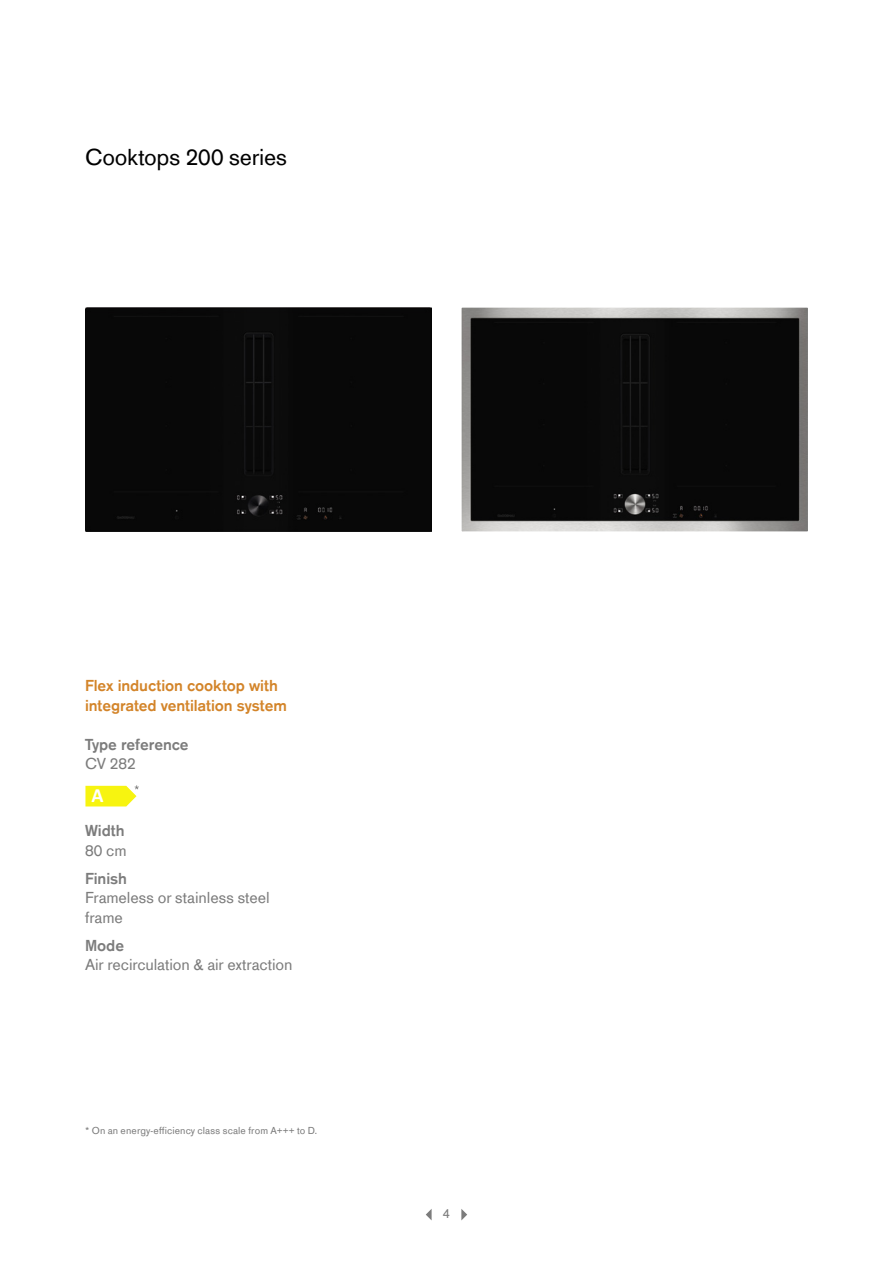
<style>
.page{position:relative;width:893px;height:1263px;background:#fff}
.page>*{position:absolute;margin:0;border:0;box-sizing:border-box;transform-origin:0 0}
.t1{font:24px "Gaggenau";letter-spacing:-.01em;color:#000}
.t2{font:700 19.95px "Calibri";color:#fff}
.t3{font:16.5px/19.5px "Gaggenau";letter-spacing:-.005em;color:#7c7c7c}
.t4{font:700 16.5px/19.5px "Gaggenau";letter-spacing:-.005em;color:#d38429}
.t5{font:700 16.5px "Gaggenau";letter-spacing:-.005em;color:#7c7c7c}
.t6{font:13.5px "Gaggenau";color:#7c7c7c}
.t7{font:10.5px "Gaggenau";letter-spacing:.01em;color:#7c7c7c}
</style>
<div class="page">
<div style="left:85px;top:307px;width:347px;height:225px;background:#080808"></div>
<img style="left:461px;top:307px;width:347px;height:224px">
<svg style="left:461px;top:1209px;width:6px;height:11px"></svg>
<svg style="left:426px;top:1209px;width:6px;height:11px"></svg>
<svg style="left:85px;top:785px;width:54px;height:21px"></svg>
<h1 class="t1" style="left:85px;top:143px;width:204px">Cooktops 200 series</h1>
<p class="t4" style="left:85px;top:676px;width:203px">Flex induction cooktop with integrated ventilation system</p>
<p class="t5" style="left:85px;top:734px;width:105px">Type reference</p>
<p class="t3" style="left:85px;top:754px;width:52px">CV 282</p>
<p class="t2" style="left:91px;top:783px;width:14px">A</p>
<p class="t5" style="left:85px;top:821px;width:41px">Width</p>
<p class="t3" style="left:85px;top:840px;width:43px">80 cm</p>
<p class="t5" style="left:85px;top:868px;width:43px">Finish</p>
<p class="t3" style="left:85px;top:888px;width:186px">Frameless or stainless steel frame</p>
<p class="t5" style="left:85px;top:936px;width:41px">Mode</p>
<p class="t3" style="left:85px;top:955px;width:209px">Air recirculation &amp; air extraction</p>
<p class="t7" style="left:85px;top:1124px;width:234px">* On an energy-efficiency class scale from A+++ to D.</p>
<p class="t6" style="left:443px;top:1205px;width:9px">4</p>
</div>
